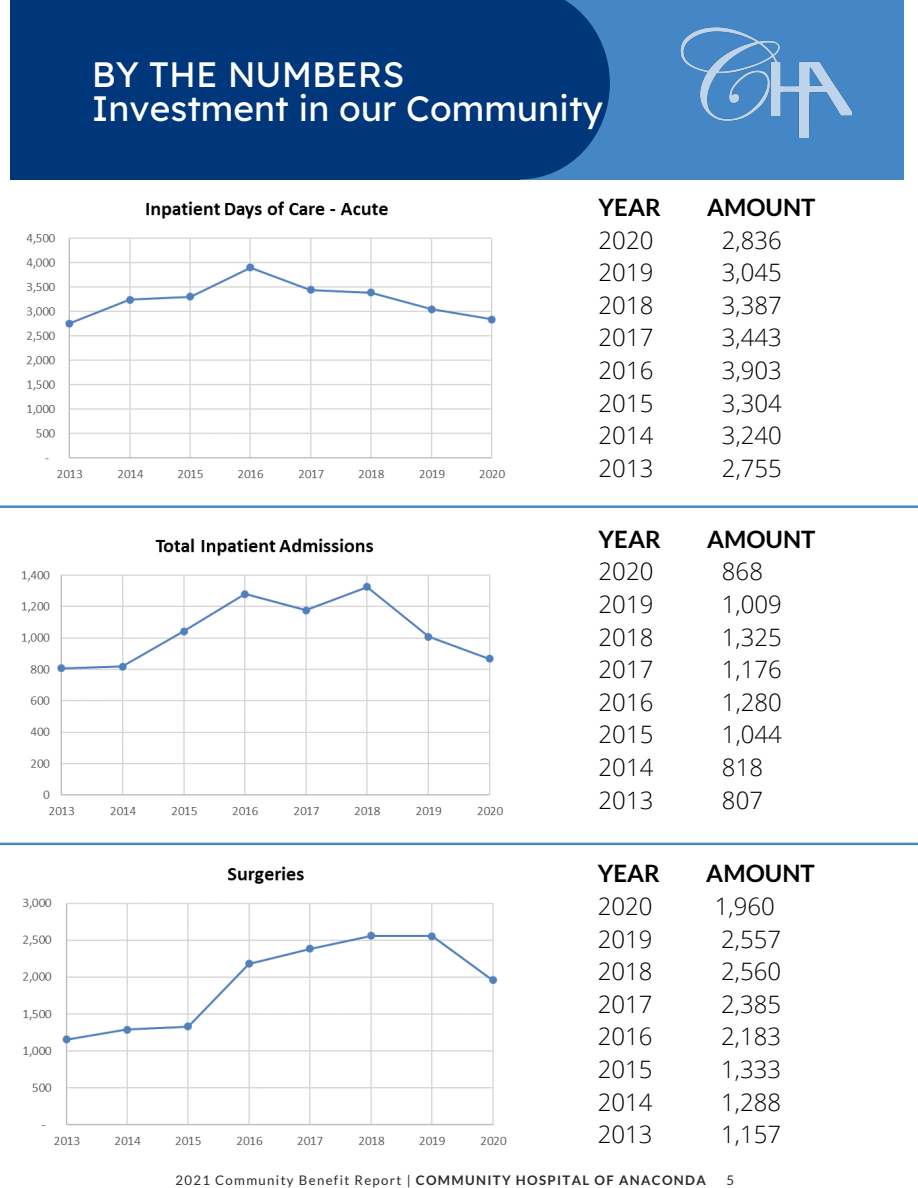
<style>
.page{position:relative;width:918px;height:1188px;background:#fff}
.page>*{position:absolute;margin:0;border:0;box-sizing:border-box;transform-origin:0 0}
.t1{font:35.25px/35px "Lexend Deca";color:#fff}
.t2{font:300 24px "Open Sans";color:#000}
.t3{font:700 24px "Lato";color:#000}
.t4{font:13.2px "Lato";letter-spacing:.1em;color:#2c2c29}
.s1{font-weight:700}
</style>
<div class="page">
<div style="left:11px;top:0;width:509px;height:180px;background:#00377b"></div>
<div style="left:520px;top:0;width:384px;height:180px;background:#4586c6"></div>
<svg style="left:520px;top:0;width:90px;height:179px"></svg>
<img style="left:680px;top:27px;width:172px;height:111px">
<img style="left:26px;top:201px;width:480px;height:278px">
<img style="left:22px;top:538px;width:482px;height:278px">
<img style="left:23px;top:866px;width:484px;height:279px">
<svg style="left:0;top:505px;width:918px;height:3px"></svg>
<hr style="left:0;top:843px;width:918px;height:2px;background:#4586c6">
<h1 class="t1" style="left:92px;top:56px;width:513px">BY THE NUMBERS<br>Investment in our Community</h1>
<p class="t3" style="left:599px;top:192px;width:64px">YEAR</p>
<p class="t3" style="left:707px;top:192px;width:110px">AMOUNT</p>
<p class="t2" style="left:599px;top:223px;width:56px">2020</p>
<p class="t2" style="left:722px;top:223px;width:61px">2,836</p>
<p class="t2" style="left:599px;top:256px;width:56px">2019</p>
<p class="t2" style="left:722px;top:256px;width:61px">3,045</p>
<p class="t2" style="left:599px;top:288px;width:56px">2018</p>
<p class="t2" style="left:722px;top:288px;width:61px">3,387</p>
<p class="t2" style="left:599px;top:321px;width:56px">2017</p>
<p class="t2" style="left:722px;top:321px;width:61px">3,443</p>
<p class="t2" style="left:599px;top:353px;width:56px">2016</p>
<p class="t2" style="left:722px;top:353px;width:61px">3,903</p>
<p class="t2" style="left:599px;top:386px;width:56px">2015</p>
<p class="t2" style="left:722px;top:386px;width:61px">3,304</p>
<p class="t2" style="left:599px;top:419px;width:56px">2014</p>
<p class="t2" style="left:722px;top:419px;width:61px">3,240</p>
<p class="t2" style="left:599px;top:451px;width:56px">2013</p>
<p class="t2" style="left:722px;top:451px;width:61px">2,755</p>
<p class="t3" style="left:599px;top:524px;width:64px">YEAR</p>
<p class="t3" style="left:707px;top:524px;width:110px">AMOUNT</p>
<p class="t2" style="left:599px;top:555px;width:56px">2020</p>
<p class="t2" style="left:722px;top:555px;width:43px">868</p>
<p class="t2" style="left:599px;top:587px;width:56px">2019</p>
<p class="t2" style="left:722px;top:587px;width:61px">1,009</p>
<p class="t2" style="left:599px;top:620px;width:56px">2018</p>
<p class="t2" style="left:722px;top:620px;width:61px">1,325</p>
<p class="t2" style="left:599px;top:653px;width:56px">2017</p>
<p class="t2" style="left:722px;top:653px;width:61px">1,176</p>
<p class="t2" style="left:599px;top:685px;width:56px">2016</p>
<p class="t2" style="left:722px;top:685px;width:61px">1,280</p>
<p class="t2" style="left:599px;top:718px;width:56px">2015</p>
<p class="t2" style="left:722px;top:718px;width:61px">1,044</p>
<p class="t2" style="left:599px;top:750px;width:56px">2014</p>
<p class="t2" style="left:722px;top:750px;width:43px">818</p>
<p class="t2" style="left:599px;top:783px;width:56px">2013</p>
<p class="t2" style="left:722px;top:783px;width:43px">807</p>
<p class="t3" style="left:598px;top:859px;width:64px">YEAR</p>
<p class="t3" style="left:706px;top:859px;width:110px">AMOUNT</p>
<p class="t2" style="left:598px;top:889px;width:56px">2020</p>
<p class="t2" style="left:715px;top:889px;width:61px">1,960</p>
<p class="t2" style="left:598px;top:922px;width:56px">2019</p>
<p class="t2" style="left:721px;top:922px;width:61px">2,557</p>
<p class="t2" style="left:598px;top:955px;width:56px">2018</p>
<p class="t2" style="left:721px;top:955px;width:61px">2,560</p>
<p class="t2" style="left:598px;top:987px;width:56px">2017</p>
<p class="t2" style="left:721px;top:987px;width:61px">2,385</p>
<p class="t2" style="left:598px;top:1020px;width:56px">2016</p>
<p class="t2" style="left:721px;top:1020px;width:61px">2,183</p>
<p class="t2" style="left:598px;top:1052px;width:56px">2015</p>
<p class="t2" style="left:721px;top:1052px;width:61px">1,333</p>
<p class="t2" style="left:598px;top:1085px;width:56px">2014</p>
<p class="t2" style="left:721px;top:1085px;width:61px">1,288</p>
<p class="t2" style="left:598px;top:1118px;width:56px">2013</p>
<p class="t2" style="left:721px;top:1118px;width:61px">1,157</p>
<p class="t4" style="left:175px;top:1172px;width:532px">2021 Community Benefit Report | <span class="s1">COMMUNITY HOSPITAL OF ANACONDA</span></p>
<p class="t4" style="left:727px;top:1172px;width:9px">5</p>
</div>
